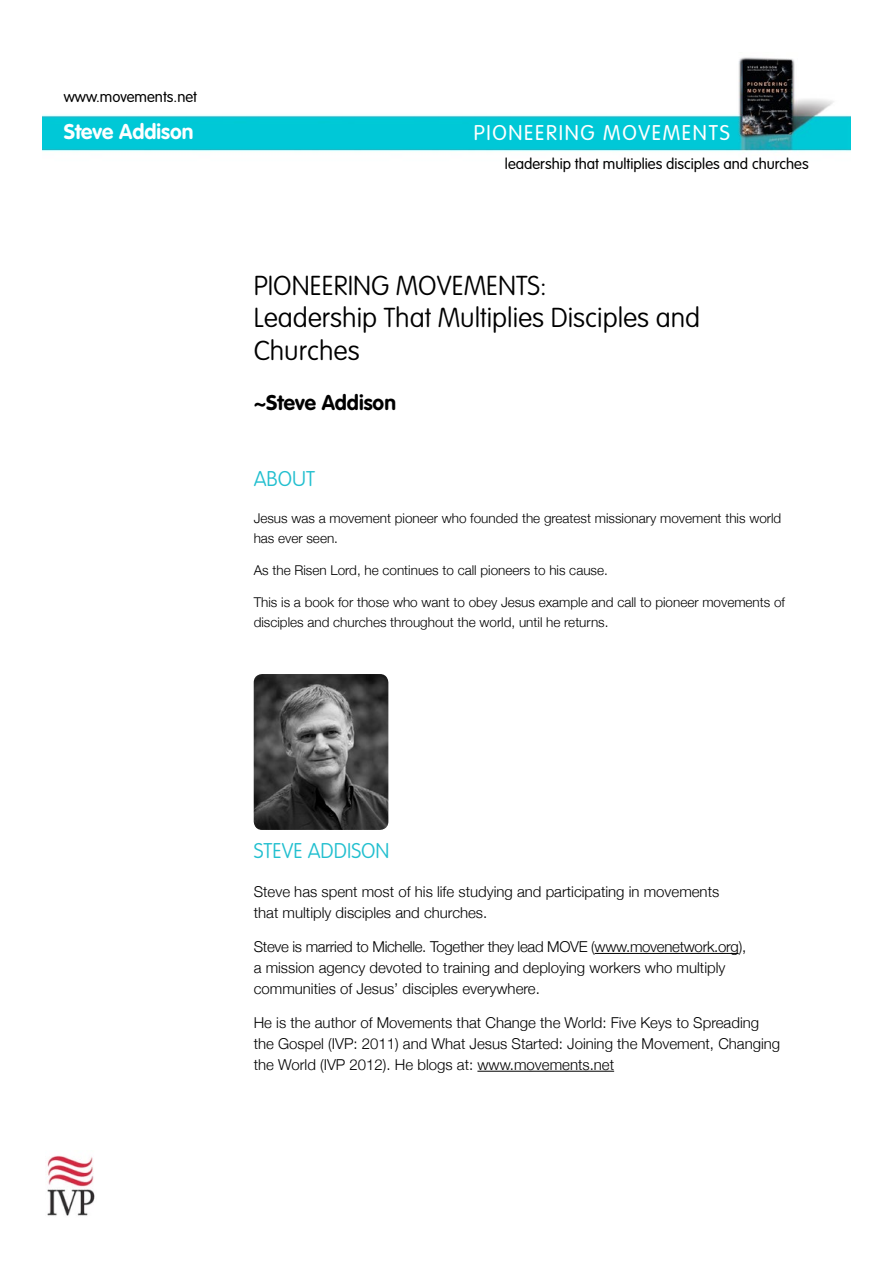
<style>
.page{position:relative;width:893px;height:1263px;background:#fff}
.page>*{position:absolute;margin:0;border:0;box-sizing:border-box;transform-origin:0 0}
.t1{font:100 27px/32.4px "VAG Rounded";color:#000}
.t2{font:300 21px "VAG Rounded";letter-spacing:.08em;color:#fff}
.t3{font:100 21px "VAG Rounded";color:#22bfcf}
.t4{font:700 21px "VAG Rounded";color:#000}
.t5{font:700 21px "VAG Rounded";color:#fff}
.t6{font:300 15px/21px "Helvetica Neue";color:#000}
.t7{font:300 15px "VAG Rounded";color:#000}
.t8{font:300 13.5px/19.5px "Helvetica Neue";color:#000}
</style>
<div class="page">
<hr style="left:595px;top:953px;width:144px;height:1px;background:#000">
<hr style="left:477px;top:1071px;width:137px;height:1px;background:#000">
<img style="left:43px;top:57px;width:807px;height:95px">
<img style="left:254px;top:674px;width:134px;height:156px">
<img style="left:47px;top:1155px;width:48px;height:61px">
<p class="t7" style="left:64px;top:88px;width:135px">www.movements.net</p>
<h2 class="t5" style="left:64px;top:119px;width:131px">Steve Addison</h2>
<h2 class="t2" style="left:474px;top:121px;width:257px">PIONEERING MOVEMENTS</h2>
<p class="t7" style="left:505px;top:155px;width:305px">leadership that multiplies disciples and churches</p>
<h1 class="t1" style="left:254px;top:270px;width:448px">PIONEERING MOVEMENTS:<br>Leadership That Multiplies Disciples and<br>Churches</h1>
<h2 class="t4" style="left:254px;top:390px;width:144px">~Steve Addison</h2>
<h2 class="t3" style="left:254px;top:466px;width:63px">ABOUT</h2>
<p class="t8" style="left:254px;top:508px;width:529px">Jesus was a movement pioneer who founded the greatest missionary movement this world has ever seen.</p>
<p class="t8" style="left:254px;top:560px;width:356px">As the Risen Lord, he continues to call pioneers to his cause.</p>
<p class="t8" style="left:254px;top:592px;width:533px">This is a book for those who want to obey Jesus example and call to pioneer movements of disciples and churches throughout the world, until he returns.</p>
<h2 class="t3" style="left:254px;top:839px;width:137px">STEVE ADDISON</h2>
<p class="t6" style="left:254px;top:880px;width:467px">Steve has spent most of his life studying and participating in movements that multiply disciples and churches.</p>
<p class="t6" style="left:254px;top:935px;width:494px">Steve is married to Michelle. Together they lead MOVE (www.movenetwork.org), a mission agency devoted to training and deploying workers who multiply communities of Jesus’ disciples everywhere.</p>
<p class="t6" style="left:254px;top:1011px;width:528px">He is the author of Movements that Change the World: Five Keys to Spreading the Gospel (IVP: 2011) and What Jesus Started: Joining the Movement, Changing the World (IVP 2012). He blogs at: www.movements.net</p>
</div>
